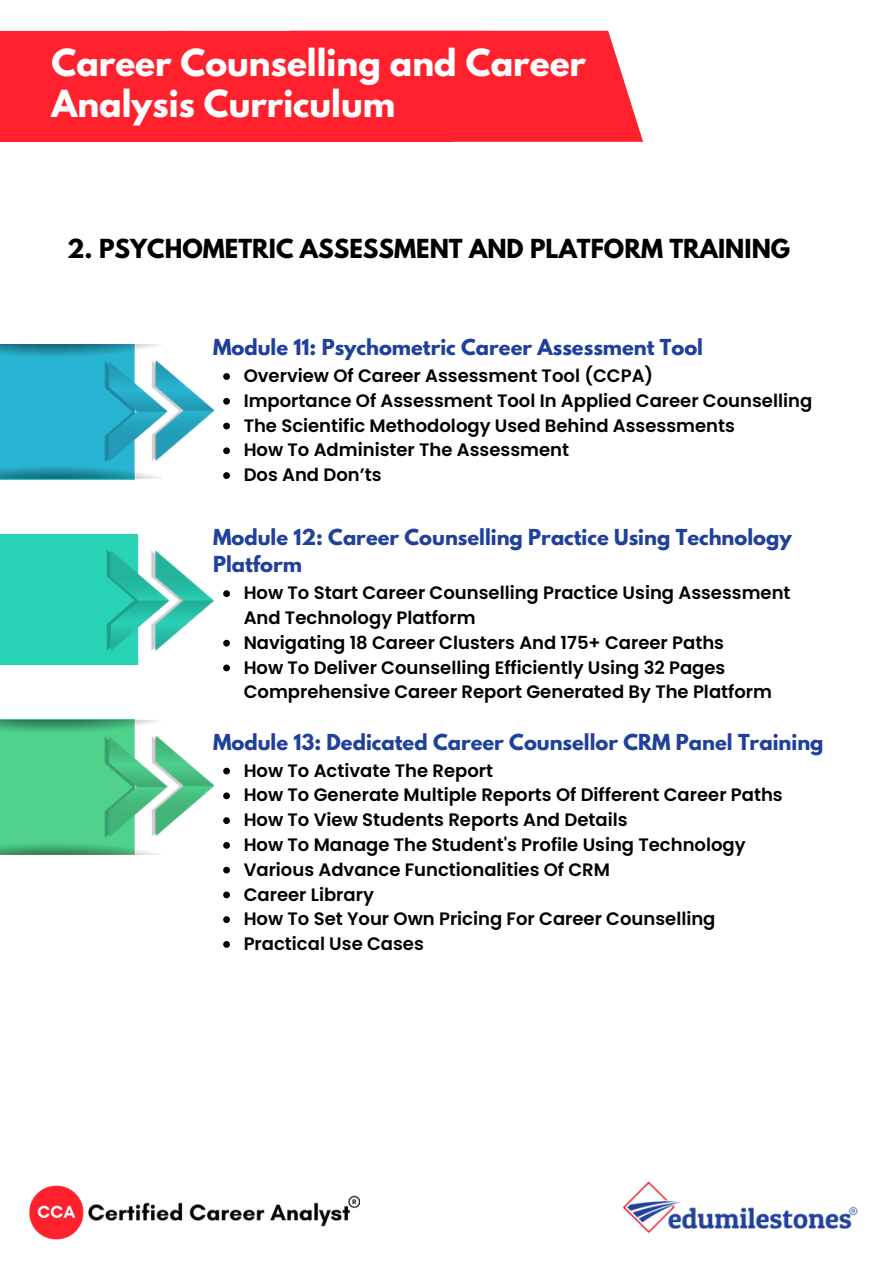
<style>
.page{position:relative;width:894px;height:1264px;background:#fff}
.page>*{position:absolute;margin:0;border:0;box-sizing:border-box;transform-origin:0 0}
.t1{font:700 33px/40.5px "League Spartan";color:#fff}
.t2{font:700 23.25px "League Spartan";color:#000}
.t3{font:700 19.5px/27px "League Spartan";color:#1f409b}
.t4{font:600 18px/24.8px "Poppins";color:#000}
</style>
<div class="page">
<div style="left:0;top:31px;width:643px;height:111px;background:#ff222e"></div>
<img style="left:622px;top:1181px;width:236px;height:53px">
<img style="left:0;top:344px;width:213px;height:135px">
<svg style="left:223px;top:373px;width:7px;height:7px"></svg>
<svg style="left:223px;top:398px;width:7px;height:6px"></svg>
<svg style="left:223px;top:422px;width:7px;height:7px"></svg>
<svg style="left:223px;top:447px;width:7px;height:7px"></svg>
<svg style="left:223px;top:472px;width:7px;height:7px"></svg>
<svg style="left:223px;top:590px;width:7px;height:7px"></svg>
<svg style="left:223px;top:639px;width:7px;height:7px"></svg>
<svg style="left:223px;top:664px;width:7px;height:7px"></svg>
<svg style="left:223px;top:767px;width:7px;height:7px"></svg>
<svg style="left:223px;top:792px;width:7px;height:7px"></svg>
<svg style="left:223px;top:817px;width:7px;height:7px"></svg>
<svg style="left:223px;top:842px;width:7px;height:6px"></svg>
<svg style="left:223px;top:866px;width:7px;height:7px"></svg>
<svg style="left:223px;top:891px;width:7px;height:7px"></svg>
<svg style="left:223px;top:916px;width:7px;height:7px"></svg>
<svg style="left:223px;top:941px;width:7px;height:6px"></svg>
<img style="left:0;top:534px;width:213px;height:130px">
<img style="left:0;top:719px;width:213px;height:135px">
<img style="left:29px;top:1185px;width:331px;height:55px">
<p class="t1" style="left:51px;top:47px;width:536px">Career Counselling and Career<br>Analysis Curriculum</p>
<p class="t2" style="left:67px;top:237px;width:724px">2. PSYCHOMETRIC ASSESSMENT AND PLATFORM TRAINING</p>
<p class="t3" style="left:213px;top:336px;width:491px">Module 11: Psychometric Career Assessment Tool</p>
<h1 class="t4" style="left:243px;top:363px;width:411px">Overview Of Career Assessment Tool (CCPA)</h1>
<h2 class="t4" style="left:243px;top:388px;width:570px">Importance Of Assessment Tool In Applied Career Counselling</h2>
<p class="t4" style="left:243px;top:413px;width:492px">The Scientific Methodology Used Behind Assessments</p>
<h3 class="t4" style="left:243px;top:438px;width:327px">How To Administer The Assessment</h3>
<p class="t4" style="left:243px;top:462px;width:139px">Dos And Don’ts</p>
<p class="t3" style="left:213px;top:526px;width:580px">Module 12: Career Counselling Practice Using Technology<br>Platform</p>
<p class="t4" style="left:243px;top:580px;width:548px">How To Start Career Counselling Practice Using Assessment<br>And Technology Platform</p>
<p class="t4" style="left:243px;top:630px;width:482px">Navigating 18 Career Clusters And 175+ Career Paths</p>
<p class="t4" style="left:243px;top:655px;width:529px">How To Deliver Counselling Efficiently Using 32 Pages<br>Comprehensive Career Report Generated By The Platform</p>
<p class="t3" style="left:213px;top:730px;width:612px">Module 13: Dedicated Career Counsellor CRM Panel Training</p>
<p class="t4" style="left:243px;top:758px;width:251px">How To Activate The Report</p>
<h3 class="t4" style="left:243px;top:782px;width:540px">How To Generate Multiple Reports Of Different Career Paths</h3>
<p class="t4" style="left:243px;top:807px;width:385px">How To View Students Reports And Details</p>
<p class="t4" style="left:243px;top:832px;width:503px">How To Manage The Student's Profile Using Technology</p>
<p class="t4" style="left:243px;top:857px;width:368px">Various Advance Functionalities Of CRM</p>
<h3 class="t4" style="left:243px;top:881px;width:132px">Career Library</h3>
<p class="t4" style="left:243px;top:906px;width:473px">How To Set Your Own Pricing For Career Counselling</p>
<p class="t4" style="left:243px;top:931px;width:182px">Practical Use Cases</p>
</div>
